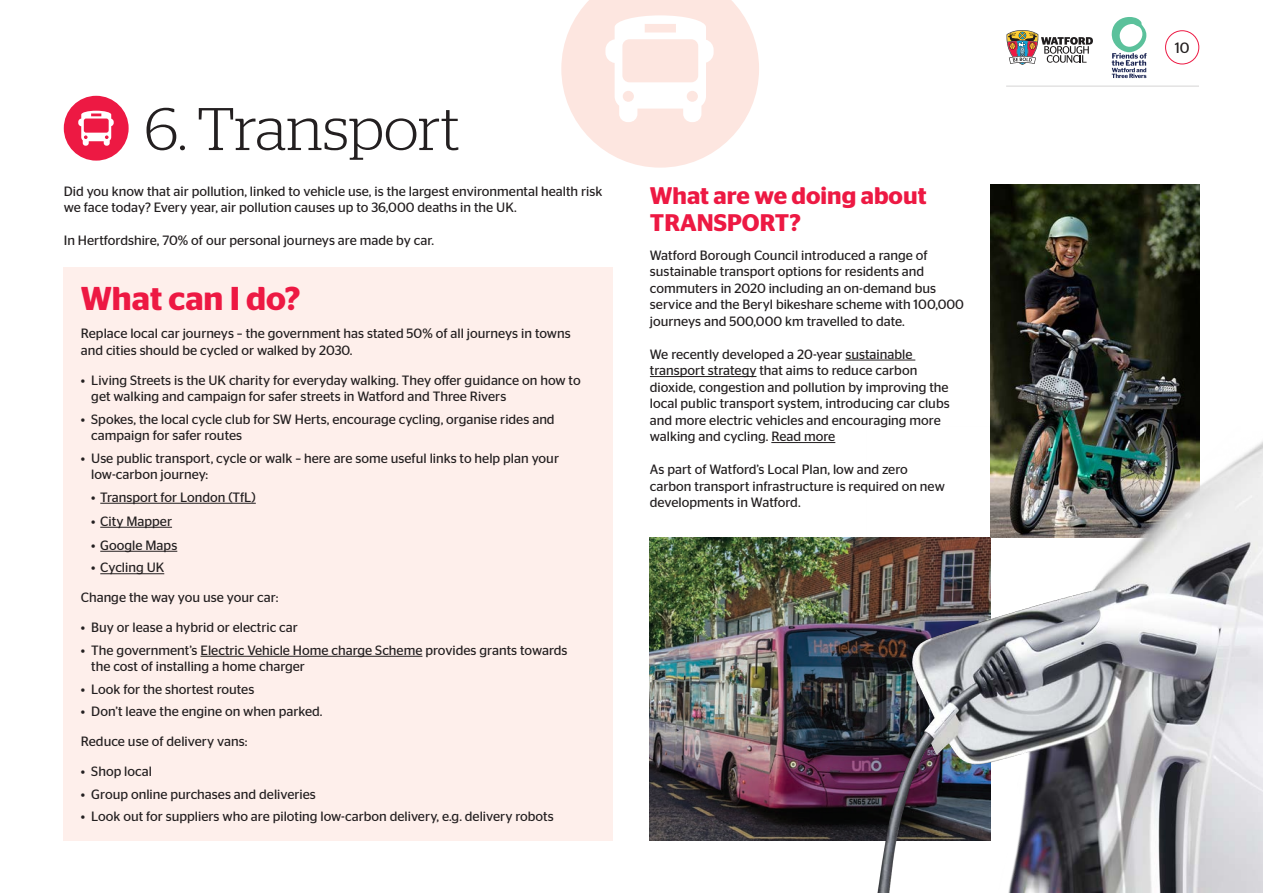
<style>
.page{position:relative;width:1263px;height:893px;background:#fff}
.page>*{position:absolute;margin:0;border:0;box-sizing:border-box;transform-origin:0 0}
.t1{font:300 60px "Stag";letter-spacing:-.005em;color:#231f20}
.t2{font:600 33px "Stag Sans";color:#ed1943}
.t3{font:600 24px/27px "Stag Sans";color:#ed1943}
.t4{font:15px "Stag Sans";color:#231f20}
.t5{font:13.5px/16.5px "Stag Sans";color:#231f20}
</style>
<div class="page">
<img style="left:650px;top:538px;width:216px;height:303px">
<img style="left:990px;top:185px;width:209px;height:242px">
<div style="left:1165px;top:30px;width:34px;height:34px;border:1px solid #ed1943;border-radius:50%"></div>
<div style="left:64px;top:96px;width:65px;height:65px;background:#ed1943;border-radius:50%"></div>
<svg style="left:78px;top:111px;width:36px;height:35px"></svg>
<svg style="left:561px;top:0;width:198px;height:168px"></svg>
<div style="left:64px;top:268px;width:549px;height:573px;background:#feefeb"></div>
<hr style="left:100px;top:503px;width:156px;height:1px;background:#231f20">
<hr style="left:100px;top:527px;width:72px;height:1px;background:#231f20">
<hr style="left:100px;top:551px;width:77px;height:1px;background:#231f20">
<hr style="left:100px;top:573px;width:64px;height:1px;background:#231f20">
<hr style="left:200px;top:656px;width:222px;height:1px;background:#231f20">
<hr style="left:845px;top:360px;width:70px;height:1px;background:#231f20">
<hr style="left:650px;top:376px;width:106px;height:1px;background:#231f20">
<hr style="left:771px;top:442px;width:64px;height:1px;background:#231f20">
<img style="left:866px;top:427px;width:397px;height:466px">
<hr style="left:1006px;top:86px;width:193px;height:1px;background:#231f20">
<svg style="left:1006px;top:30px;width:87px;height:35px"></svg>
<svg style="left:1112px;top:17px;width:34px;height:61px"></svg>
<p class="t1" style="left:144px;top:95px;width:317px">6. Transport</p>
<p class="t5" style="left:64px;top:183px;width:540px">Did you know that air pollution, linked to vehicle use, is the largest environmental health risk we face today? Every year, air pollution causes up to 36,000 deaths in the UK.</p>
<p class="t5" style="left:64px;top:232px;width:372px">In Hertfordshire, 70% of our personal journeys are made by car.</p>
<p class="t2" style="left:81px;top:279px;width:221px">What can I do?</p>
<p class="t5" style="left:81px;top:325px;width:491px">Replace local car journeys – the government has stated 50% of all journeys in towns and cities should be cycled or walked by 2030.</p>
<p class="t5" style="left:91px;top:372px;width:491px;text-indent:-10px">• Living Streets is the UK charity for everyday walking. They offer guidance on how to get walking and campaign for safer streets in Watford and Three Rivers</p>
<p class="t5" style="left:91px;top:411px;width:465px;text-indent:-10px">• Spokes, the local cycle club for SW Herts, encourage cycling, organise rides and campaign for safer routes</p>
<p class="t5" style="left:91px;top:450px;width:469px;text-indent:-10px">• Use public transport, cycle or walk – here are some useful links to help plan your low-carbon journey:</p>
<p class="t5" style="left:91px;top:489px;width:166px">• Transport for London (TfL)</p>
<p class="t5" style="left:91px;top:513px;width:82px">• City Mapper</p>
<p class="t5" style="left:91px;top:537px;width:88px">• Google Maps</p>
<p class="t5" style="left:91px;top:559px;width:75px">• Cycling UK</p>
<p class="t5" style="left:81px;top:589px;width:199px">Change the way you use your car:</p>
<p class="t5" style="left:81px;top:619px;width:219px">• Buy or lease a hybrid or electric car</p>
<p class="t5" style="left:91px;top:642px;width:478px;text-indent:-10px">• The government’s Electric Vehicle Home charge Scheme provides grants towards the cost of installing a home charger</p>
<p class="t5" style="left:81px;top:681px;width:175px">• Look for the shortest routes</p>
<p class="t5" style="left:81px;top:703px;width:243px">• Don’t leave the engine on when parked.</p>
<p class="t5" style="left:81px;top:733px;width:168px">Reduce use of delivery vans:</p>
<p class="t5" style="left:81px;top:763px;width:73px">• Shop local</p>
<p class="t5" style="left:81px;top:786px;width:237px">• Group online purchases and deliveries</p>
<p class="t5" style="left:81px;top:808px;width:475px">• Look out for suppliers who are piloting low-carbon delivery, e.g. delivery robots</p>
<p class="t3" style="left:650px;top:182px;width:278px">What are we doing about<br>TRANSPORT?</p>
<p class="t5" style="left:650px;top:247px;width:316px">Watford Borough Council introduced a range of sustainable transport options for residents and commuters in 2020 including an on-demand bus service and the Beryl bikeshare scheme with 100,000 journeys and 500,000 km travelled to date.</p>
<p class="t5" style="left:650px;top:346px;width:301px">We recently developed a 20-year sustainable transport strategy that aims to reduce carbon dioxide, congestion and pollution by improving the local public transport system, introducing car clubs and more electric vehicles and encouraging more walking and cycling. Read more</p>
<p class="t5" style="left:650px;top:461px;width:296px">As part of Watford’s Local Plan, low and zero carbon transport infrastructure is required on new developments in Watford.</p>
<p class="t4" style="left:1175px;top:39px;width:16px">10</p>
</div>
